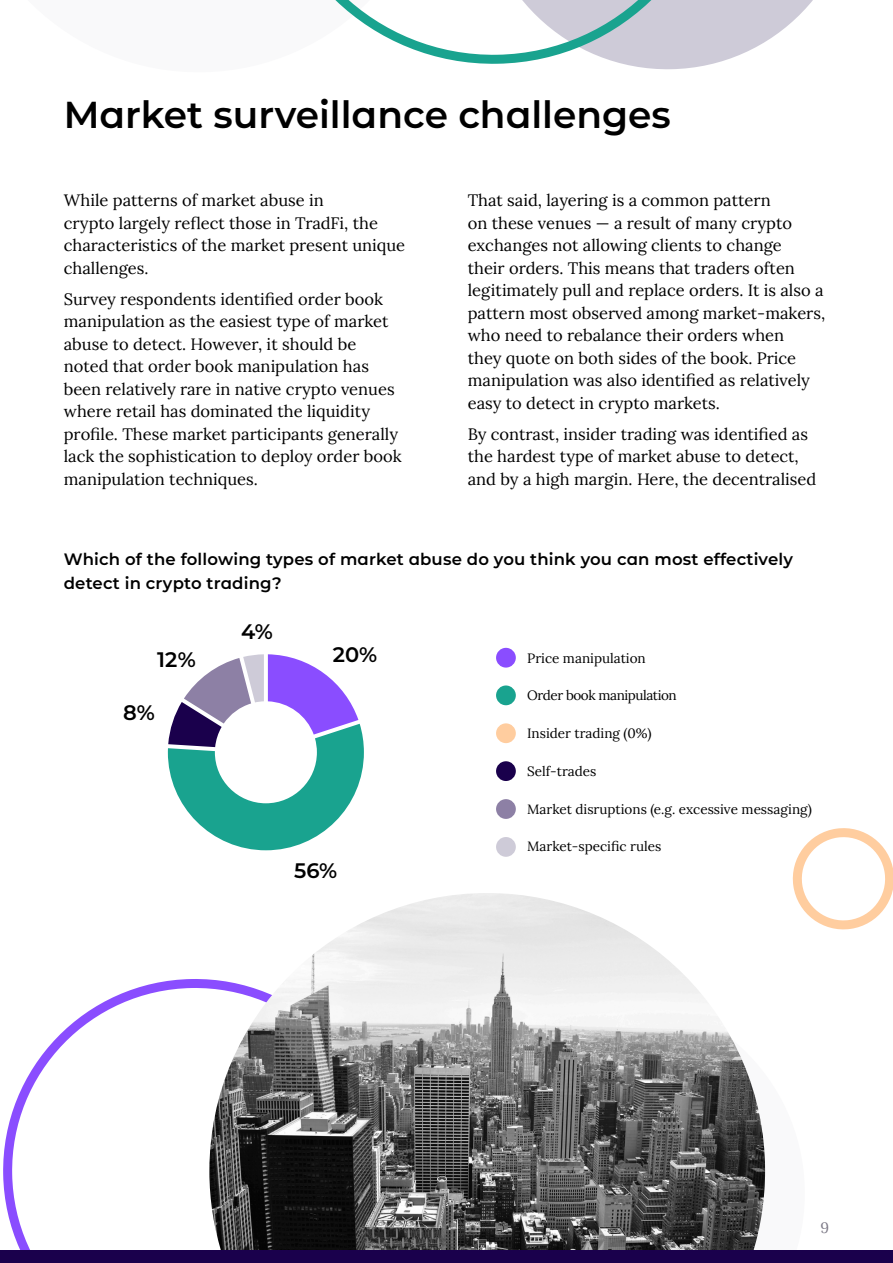
<style>
.page{position:relative;width:893px;height:1263px;background:#fff}
.page>*{position:absolute;margin:0;border:0;box-sizing:border-box;transform-origin:0 0}
.t1{font:37.5px "Acuiti Montserrat";color:#000}
.t2{font:21px "Acuiti Montserrat";color:#000}
.t3{font:16.5px/22.5px "Lora";color:#000}
.t4{font:16.5px/24px "Acuiti Montserrat";letter-spacing:.01em;color:#000}
.t5{font:15px "Lora";color:#7d7a87}
.t6{font:13.5px "Lora";color:#000}
.t7{font:13.5px "Lora";letter-spacing:-.03em;color:#000}
</style>
<div class="page">
<svg style="left:335px;top:0;width:478px;height:70px"></svg>
<svg style="left:168px;top:654px;width:196px;height:196px"></svg>
<div style="left:496px;top:685px;width:20px;height:20px;background:#19a38f;border-radius:50%"></div>
<div style="left:496px;top:723px;width:20px;height:20px;background:#ffcd9f;border-radius:50%"></div>
<div style="left:496px;top:761px;width:20px;height:20px;background:#1a004c;border-radius:50%"></div>
<div style="left:496px;top:799px;width:20px;height:20px;background:#8d80a5;border-radius:50%"></div>
<div style="left:496px;top:837px;width:20px;height:20px;background:#cecbd8;border-radius:50%"></div>
<div style="left:496px;top:648px;width:20px;height:20px;background:#8a4dff;border-radius:50%"></div>
<svg style="left:3px;top:979px;width:206px;height:271px"></svg>
<img style="left:209px;top:893px;width:556px;height:357px">
<svg style="left:792px;top:828px;width:101px;height:102px"></svg>
<div style="left:0;top:1250px;width:893px;height:13px;background:#1a004c"></div>
<h1 class="t1" style="left:64px;top:88px;width:609px">Market surveillance challenges</h1>
<p class="t3" style="left:64px;top:188px;width:343px">While patterns of market abuse in<br>crypto largely reflect those in TradFi, the characteristics of the market present unique challenges.</p>
<p class="t3" style="left:64px;top:286px;width:339px">Survey respondents identified order book manipulation as the easiest type of market abuse to detect. However, it should be noted that order book manipulation has been relatively rare in native crypto venues where retail has dominated the liquidity profile. These market participants generally lack the sophistication to deploy order book manipulation techniques.</p>
<p class="t3" style="left:468px;top:188px;width:359px">That said, layering is a common pattern<br>on these venues — a result of many crypto exchanges not allowing clients to change<br>their orders. This means that traders often legitimately pull and replace orders. It is also a pattern most observed among market-makers, who need to rebalance their orders when<br>they quote on both sides of the book. Price manipulation was also identified as relatively easy to detect in crypto markets.</p>
<p class="t3" style="left:468px;top:421px;width:350px">By contrast, insider trading was identified as the hardest type of market abuse to detect, and by a high margin. Here, the decentralised</p>
<p class="t4" style="left:64px;top:546px;width:731px">Which of the following types of market abuse do you think you can most effectively detect in crypto trading?</p>
<p class="t2" style="left:241px;top:616px;width:33px">4%</p>
<p class="t2" style="left:157px;top:645px;width:40px">12%</p>
<p class="t2" style="left:333px;top:639px;width:46px">20%</p>
<p class="t2" style="left:123px;top:697px;width:33px">8%</p>
<p class="t2" style="left:294px;top:856px;width:45px">56%</p>
<p class="t6" style="left:527px;top:648px;width:120px">Price manipulation</p>
<p class="t7" style="left:527px;top:685px;width:151px">Order book manipulation</p>
<p class="t6" style="left:527px;top:723px;width:126px">Insider trading (0%)</p>
<p class="t6" style="left:527px;top:761px;width:71px">Self-trades</p>
<p class="t6" style="left:527px;top:798px;width:286px">Market disruptions (e.g. excessive messaging)</p>
<p class="t6" style="left:527px;top:836px;width:136px">Market-specific rules</p>
<p class="t5" style="left:820px;top:1216px;width:10px">9</p>
</div>
